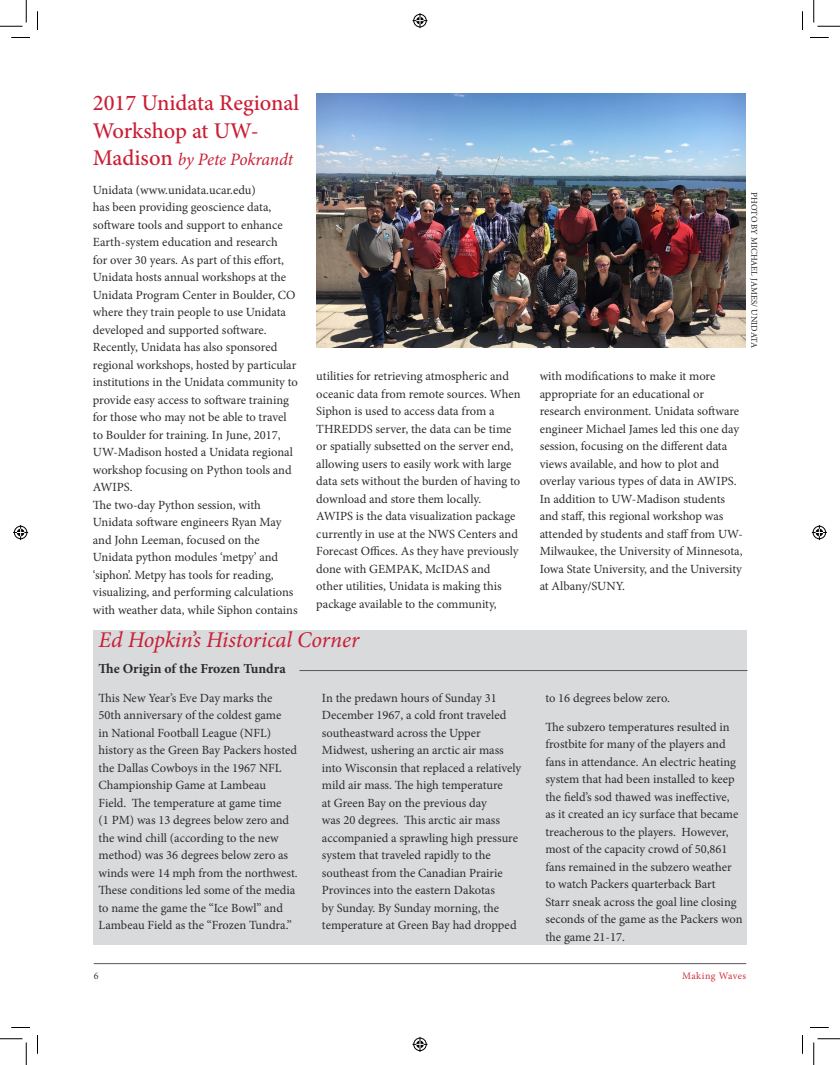
<style>
.page{position:relative;width:840px;height:1065px;background:#fff}
.page>*{position:absolute;margin:0;border:0;box-sizing:border-box;transform-origin:0 0}
.BodyText{font:500 22.5px/27.5px "Minion Pro";color:#ca1e35}
.BodyText-2{font:italic 22.5px "Minion Pro";letter-spacing:-.01em;color:#ca1e35}
.BodyText-3{font:italic 17.5px "Minion Pro";letter-spacing:-.015em;color:#ca1e35}
.BodyText-4{font:700 13.75px "Minion Pro";color:#2e2b2c}
.BodyText-5{font:12.5px/17.5px "Minion Pro";color:#2e2b2c}
.t1{font:10px "Minion Pro";letter-spacing:.04em;color:#ce2e3d}
.t2{font:10px "Minion Pro";color:#383839}
.Image_Credit{font:8.75px "Minion Pro";letter-spacing:.01em;color:#231f20}
.s1{font-weight:500;font-style:normal;font-size:22.5px}
</style>
<div class="page">
<hr style="left:94px;top:963px;width:652px;height:1px;background:#57585a">
<div style="left:93px;top:631px;width:653px;height:314px;background:#d9dadc"></div>
<hr style="left:299px;top:670px;width:449px;height:1px;background:#57585a">
<img style="left:317px;top:94px;width:429px;height:254px">
<svg style="left:11px;top:37px;width:19px;height:1px"></svg>
<svg style="left:810px;top:37px;width:19px;height:1px"></svg>
<svg style="left:11px;top:1027px;width:19px;height:1px"></svg>
<svg style="left:810px;top:1027px;width:19px;height:1px"></svg>
<svg style="left:37px;top:11px;width:1px;height:19px"></svg>
<svg style="left:37px;top:1035px;width:1px;height:19px"></svg>
<svg style="left:802px;top:11px;width:1px;height:19px"></svg>
<svg style="left:802px;top:1035px;width:1px;height:19px"></svg>
<svg style="left:0;top:0;width:27px;height:27px"></svg>
<svg style="left:0;top:1039px;width:27px;height:26px"></svg>
<svg style="left:814px;top:0;width:26px;height:27px"></svg>
<svg style="left:814px;top:1039px;width:26px;height:26px"></svg>
<svg style="left:412px;top:13px;width:16px;height:15px"></svg>
<svg style="left:412px;top:1037px;width:16px;height:15px"></svg>
<svg style="left:13px;top:525px;width:15px;height:15px"></svg>
<svg style="left:812px;top:525px;width:15px;height:15px"></svg>
<p class="BodyText" style="left:93px;top:89px;width:208px">2017 Unidata Regional<br>Workshop at UW-</p>
<p class="BodyText-3" style="left:93px;top:148px;width:202px"><span class="s1">Madison</span> by Pete Pokrandt</p>
<p class="BodyText-5" style="left:93px;top:181px;width:207px">Unidata (www.unidata.ucar.edu)<br>has been providing geoscience data, software tools and support to enhance Earth-system education and research<br>for over 30 years. As part of this effort, Unidata hosts annual workshops at the Unidata Program Center in Boulder, CO where they train people to use Unidata developed and supported software.<br>Recently, Unidata has also sponsored regional workshops, hosted by particular institutions in the Unidata community to provide easy access to software training for those who may not be able to travel to Boulder for training. In June, 2017, UW-Madison hosted a Unidata regional workshop focusing on Python tools and AWIPS.<br>The two-day Python session, with Unidata software engineers Ryan May and John Leeman, focused on the Unidata python modules ‘metpy’ and ‘siphon’. Metpy has tools for reading, visualizing, and performing calculations with weather data, while Siphon contains</p>
<p class="Image_Credit" style="left:760px;top:192px;width:158px;rotate:90deg">PHOTO BY MICHAEL JAMES/ UNIDATA</p>
<p class="BodyText-5" style="left:316px;top:368px;width:206px">utilities for retrieving atmospheric and oceanic data from remote sources. When Siphon is used to access data from a THREDDS server, the data can be time or spatially subsetted on the server end, allowing users to easily work with large data sets without the burden of having to download and store them locally.<br>AWIPS is the data visualization package currently in use at the NWS Centers and Forecast Offices. As they have previously done with GEMPAK, McIDAS and<br>other utilities, Unidata is making this package available to the community,</p>
<p class="BodyText-5" style="left:540px;top:368px;width:205px">with modifications to make it more appropriate for an educational or research environment. Unidata software engineer Michael James led this one day session, focusing on the different data views available, and how to plot and overlay various types of data in AWIPS.<br>In addition to UW-Madison students and staff, this regional workshop was attended by students and staff from UW-Milwaukee, the University of Minnesota, Iowa State University, and the University at Albany/SUNY.</p>
<p class="BodyText-2" style="left:99px;top:624px;width:262px">Ed Hopkin’s Historical Corner</p>
<p class="BodyText-4" style="left:99px;top:659px;width:189px">The Origin of the Frozen Tundra</p>
<p class="BodyText-5" style="left:99px;top:689px;width:201px">This New Year’s Eve Day marks the 50th anniversary of the coldest game<br>in National Football League (NFL) history as the Green Bay Packers hosted the Dallas Cowboys in the 1967 NFL Championship Game at Lambeau<br>Field. The temperature at game time<br>(1 PM) was 13 degrees below zero and the wind chill (according to the new method) was 36 degrees below zero as winds were 14 mph from the northwest.<br>These conditions led some of the media to name the game the “Ice Bowl” and Lambeau Field as the “Frozen Tundra.”</p>
<p class="BodyText-5" style="left:322px;top:689px;width:201px">In the predawn hours of Sunday 31<br>December 1967, a cold front traveled southeastward across the Upper Midwest, ushering an arctic air mass into Wisconsin that replaced a relatively mild air mass. The high temperature<br>at Green Bay on the previous day<br>was 20 degrees. This arctic air mass accompanied a sprawling high pressure system that traveled rapidly to the southeast from the Canadian Prairie Provinces into the eastern Dakotas<br>by Sunday. By Sunday morning, the temperature at Green Bay had dropped</p>
<p class="BodyText-5" style="left:545px;top:689px;width:126px">to 16 degrees below zero.</p>
<p class="BodyText-5" style="left:545px;top:718px;width:199px">The subzero temperatures resulted in frostbite for many of the players and fans in attendance. An electric heating system that had been installed to keep the field’s sod thawed was ineffective, as it created an icy surface that became treacherous to the players. However, most of the capacity crowd of 50,861 fans remained in the subzero weather to watch Packers quarterback Bart Starr sneak across the goal line closing seconds of the game as the Packers won the game 21-17.</p>
<p class="t2" style="left:94px;top:969px;width:6px">6</p>
<p class="t1" style="left:682px;top:969px;width:66px">Making Waves</p>
</div>
